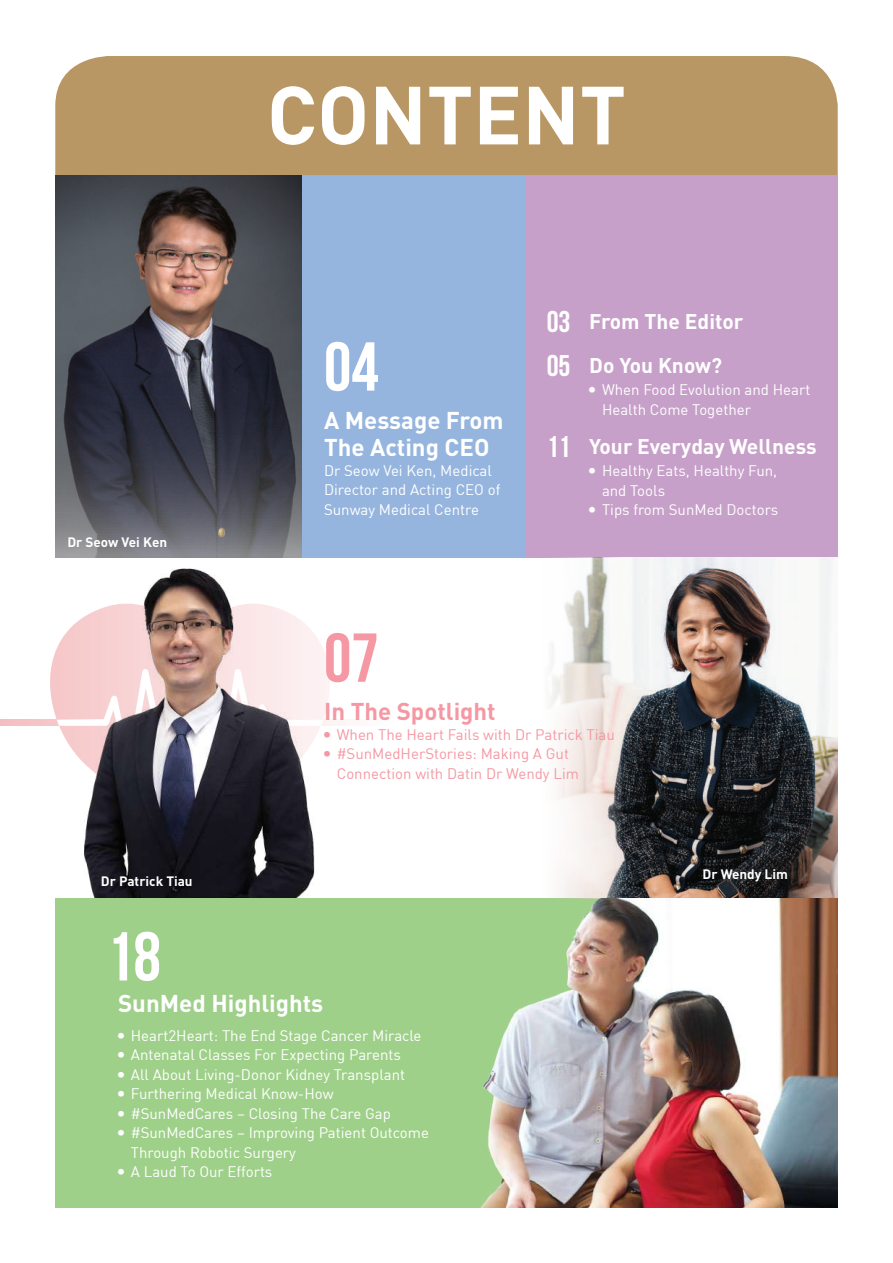
<style>
.page{position:relative;width:893px;height:1263px;background:#fff}
.page>*{position:absolute;margin:0;border:0;box-sizing:border-box;transform-origin:0 0}
.t1{font:700 81px "DIN";color:#fff}
.t2{font:700 69px "Bebas Neue";color:#fff}
.t3{font:700 69px "Bebas Neue";color:#f598a3}
.t4{font:700 24px/27px "DIN";color:#fff}
.t5{font:700 24px "DIN";color:#f598a3}
.t6{font:700 21px/44px "DIN";color:#fff}
.t7{font:15px/19.5px "DIN";color:#fff}
.t8{font:15px/19.5px "DIN";color:#f598a3}
.t9{font:700 13.5px "DIN";color:#fff}
.s1{font-family:"Bebas Neue";font-size:30px}
</style>
<div class="page">
<svg style="left:0;top:720px;width:336px;height:6px"></svg>
<svg style="left:46px;top:630px;width:288px;height:96px"></svg>
<div style="left:302px;top:175px;width:225px;height:383px;background:#95b5de"></div>
<img style="left:69px;top:568px;width:246px;height:330px">
<div style="left:526px;top:175px;width:312px;height:383px;background:#c7a0c9"></div>
<div style="left:55px;top:898px;width:783px;height:310px;background:#9fd08a"></div>
<div style="left:55px;top:56px;width:783px;height:119px;background:#b99764"></div>
<img style="left:55px;top:175px;width:247px;height:383px">
<img style="left:550px;top:558px;width:288px;height:340px">
<img style="left:480px;top:898px;width:358px;height:310px">
<svg style="left:57px;top:669px;width:273px;height:103px"></svg>
<h1 class="t1" style="left:267px;top:62px;width:361px">CONTENT</h1>
<p class="t9" style="left:67px;top:533px;width:101px">Dr Seow Vei Ken</p>
<h2 class="t2" style="left:324px;top:329px;width:56px">04</h2>
<h3 class="t4" style="left:324px;top:406px;width:181px">A Message From<br>The Acting CEO</h3>
<p class="t7" style="left:324px;top:460px;width:178px">Dr Seow Vei Ken, Medical<br>Director and Acting CEO of<br>Sunway Medical Centre</p>
<h3 class="t6" style="left:547px;top:298px;width:198px"><span class="s1">03</span> From The Editor<br><span class="s1">05</span> Do You Know?</h3>
<p class="t7" style="left:602px;top:380px;width:210px;text-indent:-13px">● When Food Evolution and Heart<br>Health Come Together</p>
<h3 class="t6" style="left:547px;top:423px;width:271px"><span class="s1">11</span> Your Everyday Wellness</h3>
<p class="t7" style="left:602px;top:461px;width:177px;text-indent:-13px">● Healthy Eats, Healthy Fun, and Tools</p>
<p class="t7" style="left:589px;top:500px;width:191px">● Tips from SunMed Doctors</p>
<h2 class="t3" style="left:324px;top:620px;width:56px">07</h2>
<h3 class="t5" style="left:324px;top:696px;width:173px">In The Spotlight</h3>
<p class="t8" style="left:324px;top:724px;width:292px">● When The Heart Fails with Dr Patrick Tiau</p>
<p class="t8" style="left:337px;top:744px;width:244px;text-indent:-13px">● #SunMedHerStories: Making A Gut<br>Connection with Datin Dr Wendy Lim</p>
<p class="t9" style="left:101px;top:873px;width:93px">Dr Patrick Tiau</p>
<p class="t9" style="left:702px;top:865px;width:87px">Dr Wendy Lim</p>
<h2 class="t2" style="left:106px;top:919px;width:56px">18</h2>
<h3 class="t4" style="left:118px;top:989px;width:207px">SunMed Highlights</h3>
<p class="t7" style="left:118px;top:1025px;width:305px">● Heart2Heart: The End Stage Cancer Miracle</p>
<p class="t7" style="left:118px;top:1044px;width:284px">● Antenatal Classes For Expecting Parents</p>
<p class="t7" style="left:118px;top:1064px;width:288px">● All About Living-Donor Kidney Transplant</p>
<p class="t7" style="left:118px;top:1083px;width:217px">● Furthering Medical Know-How</p>
<p class="t7" style="left:118px;top:1103px;width:274px">● #SunMedCares – Closing The Care Gap</p>
<p class="t7" style="left:131px;top:1122px;width:300px;text-indent:-13px">● #SunMedCares – Improving Patient Outcome<br>Through Robotic Surgery</p>
<p class="t7" style="left:118px;top:1161px;width:156px">● A Laud To Our Efforts</p>
</div>
